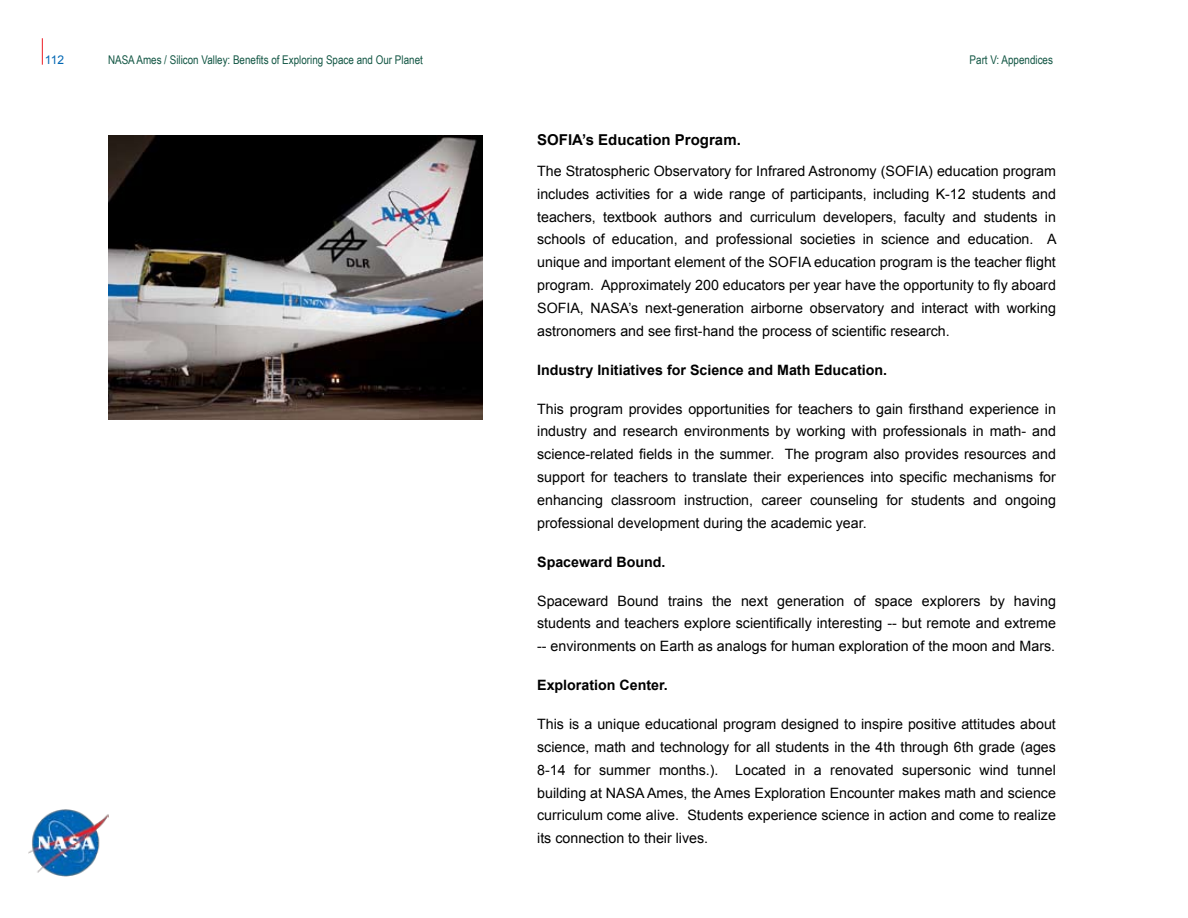
<style>
.page{position:relative;width:1188px;height:918px;background:#fff}
.page>*{position:absolute;margin:0;border:0;box-sizing:border-box;transform-origin:0 0}
.t1{font:700 15px "Arial";color:#000}
.t2{font:14.25px/22.8px "Arial";color:#000;text-align:justify}
.t3{font:700 14.25px "Arial";color:#000}
.t4{font:12px "Arial Narrow";color:#115543}
.t5{font:12px "Arial";color:#0066b3}
</style>
<div class="page">
<svg style="left:42px;top:38px;width:1px;height:27px"></svg>
<img style="left:29px;top:809px;width:79px;height:68px">
<img style="left:108px;top:135px;width:375px;height:285px">
<p class="t5" style="left:45px;top:52px;width:21px">112</p>
<p class="t4" style="left:108px;top:51px;width:316px">NASA Ames / Silicon Valley: Benefits of Exploring Space and Our Planet</p>
<p class="t4" style="left:970px;top:51px;width:85px">Part V: Appendices</p>
<p class="t1" style="left:537px;top:129px;width:205px">SOFIA’s Education Program.</p>
<p class="t2" style="left:537px;top:160px;width:521px">The Stratospheric Observatory for Infrared Astronomy (SOFIA) education program includes activities for a wide range of participants, including K-12 students and teachers, textbook authors and curriculum developers, faculty and students in schools of education, and professional societies in science and education. A unique and important element of the SOFIA education program is the teacher flight program. Approximately 200 educators per year have the opportunity to fly aboard SOFIA, NASA’s next-generation airborne observatory and interact with working astronomers and see first-hand the process of scientific research.</p>
<p class="t3" style="left:537px;top:360px;width:352px">Industry Initiatives for Science and Math Education.</p>
<p class="t2" style="left:537px;top:397px;width:520px">This program provides opportunities for teachers to gain firsthand experience in industry and research environments by working with professionals in math- and science-related fields in the summer. The program also provides resources and support for teachers to translate their experiences into specific mechanisms for enhancing classroom instruction, career counseling for students and ongoing professional development during the academic year.</p>
<p class="t3" style="left:537px;top:552px;width:130px">Spaceward Bound.</p>
<p class="t2" style="left:537px;top:589px;width:520px">Spaceward Bound trains the next generation of space explorers by having students and teachers explore scientifically interesting -- but remote and extreme -- environments on Earth as analogs for human exploration of the moon and Mars.</p>
<p class="t3" style="left:537px;top:676px;width:132px">Exploration Center.</p>
<p class="t2" style="left:537px;top:713px;width:520px">This is a unique educational program designed to inspire positive attitudes about science, math and technology for all students in the 4th through 6th grade (ages 8-14 for summer months.). Located in a renovated supersonic wind tunnel building at NASA Ames, the Ames Exploration Encounter makes math and science curriculum come alive. Students experience science in action and come to realize its connection to their lives.</p>
</div>
